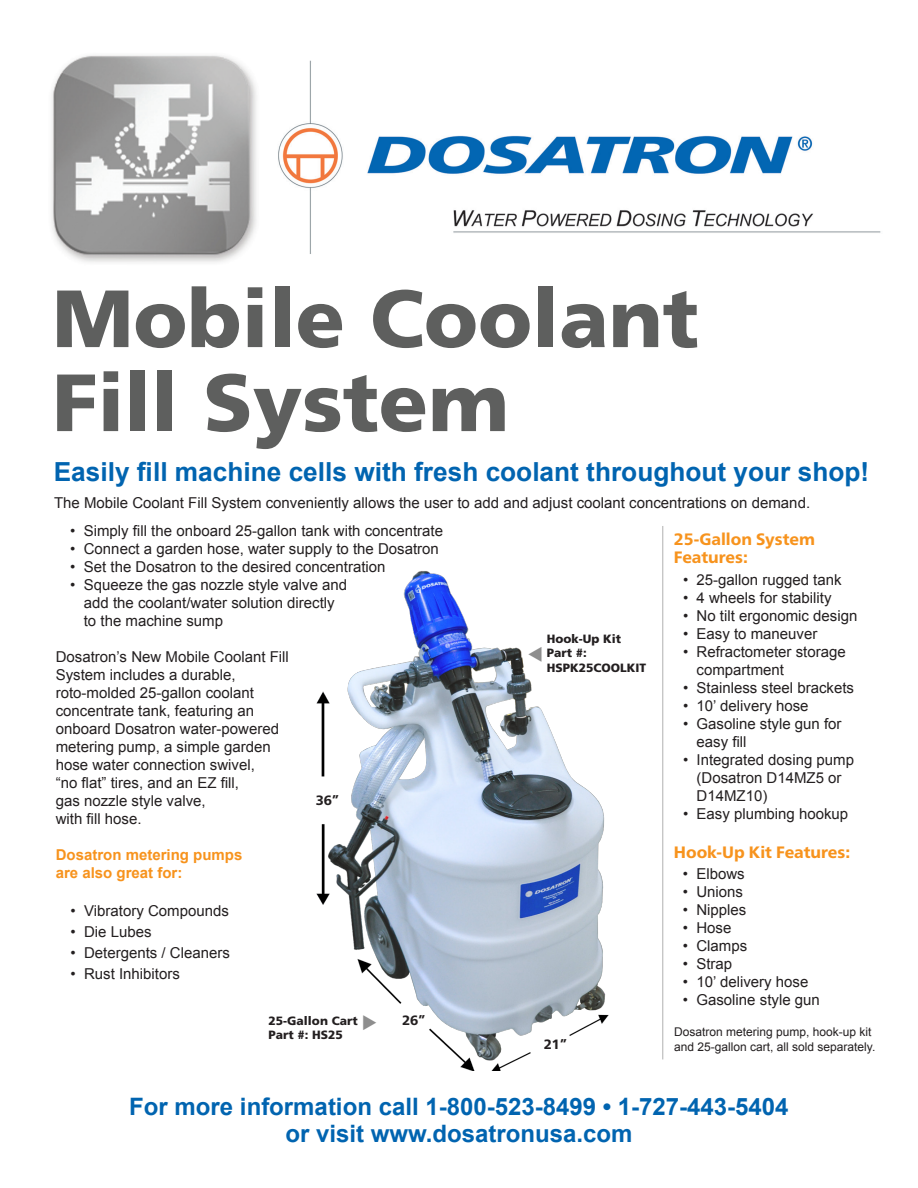
<style>
.page{position:relative;width:918px;height:1188px;background:#fff}
.page>*{position:absolute;margin:0;border:0;box-sizing:border-box;transform-origin:0 0}
.t1{font:900 81px "Frutiger";color:#5e5f5e}
.t2{font:700 26.25px "Arial";color:#0164b0}
.t3{font:700 24px "Arial";color:#0164b0}
.t4{font:800 16.5px "Frutiger Neue LT Pro";color:#f7931d}
.t5{font:15px/18px "Arial";color:#231f20}
.t6{font:700 15px "Arial";color:#f7931d}
.t7{font:800 13.5px "Frutiger Neue LT Pro";color:#231f20}
.t8{font:12px/15px "Arial";color:#231f20}
.t9{font:900 12px "Frutiger";color:#231f20}
</style>
<div class="page">
<hr style="left:662px;top:526px;width:1px;height:533px;background:#5e5f5e">
<img style="left:51px;top:55px;width:830px;height:208px">
<img style="left:316px;top:571px;width:293px;height:499px">
<svg style="left:363px;top:1014px;width:13px;height:16px"></svg>
<svg style="left:529px;top:647px;width:13px;height:15px"></svg>
<p class="t1" style="left:52px;top:270px;width:648px">Mobile Coolant</p>
<p class="t1" style="left:52px;top:354px;width:458px">Fill System</p>
<p class="t2" style="left:54px;top:454px;width:817px">Easily fill machine cells with fresh coolant throughout your shop!</p>
<p class="t5" style="left:54px;top:494px;width:758px">The Mobile Coolant Fill System conveniently allows the user to add and adjust coolant concentrations on demand.</p>
<p class="t5" style="left:70px;top:521px;width:374px">• Simply fill the onboard 25-gallon tank with concentrate</p>
<p class="t5" style="left:70px;top:539px;width:370px">• Connect a garden hose, water supply to the Dosatron</p>
<p class="t5" style="left:70px;top:557px;width:317px">• Set the Dosatron to the desired concentration</p>
<p class="t5" style="left:84px;top:575px;width:265px;text-indent:-14px">• Squeeze the gas nozzle style valve and add the coolant/water solution directly to the machine sump</p>
<p class="t4" style="left:674px;top:529px;width:143px">25-Gallon System</p>
<p class="t4" style="left:674px;top:547px;width:75px">Features:</p>
<p class="t5" style="left:683px;top:571px;width:160px">• 25-gallon rugged tank</p>
<p class="t5" style="left:683px;top:589px;width:150px">• 4 wheels for stability</p>
<p class="t5" style="left:683px;top:607px;width:176px">• No tilt ergonomic design</p>
<p class="t5" style="left:683px;top:625px;width:136px">• Easy to maneuver</p>
<p class="t5" style="left:697px;top:643px;width:151px;text-indent:-14px">• Refractometer storage compartment</p>
<p class="t5" style="left:683px;top:679px;width:173px">• Stainless steel brackets</p>
<p class="t5" style="left:683px;top:697px;width:127px">• 10’ delivery hose</p>
<p class="t5" style="left:697px;top:715px;width:147px;text-indent:-14px">• Gasoline style gun for easy fill</p>
<p class="t5" style="left:697px;top:751px;width:159px;text-indent:-14px">• Integrated dosing pump (Dosatron D14MZ5 or<br>D14MZ10)</p>
<p class="t5" style="left:683px;top:805px;width:167px">• Easy plumbing hookup</p>
<p class="t4" style="left:674px;top:842px;width:178px">Hook-Up Kit Features:</p>
<p class="t5" style="left:683px;top:865px;width:63px">• Elbows</p>
<p class="t5" style="left:683px;top:883px;width:62px">• Unions</p>
<p class="t5" style="left:683px;top:901px;width:65px">• Nipples</p>
<p class="t5" style="left:683px;top:919px;width:50px">• Hose</p>
<p class="t5" style="left:683px;top:937px;width:66px">• Clamps</p>
<p class="t5" style="left:683px;top:955px;width:51px">• Strap</p>
<p class="t5" style="left:683px;top:973px;width:127px">• 10’ delivery hose</p>
<p class="t5" style="left:683px;top:991px;width:138px">• Gasoline style gun</p>
<p class="t9" style="left:547px;top:632px;width:76px">Hook-Up Kit</p>
<p class="t9" style="left:547px;top:646px;width:42px">Part #:</p>
<p class="t9" style="left:547px;top:660px;width:101px">HSPK25COOLKIT</p>
<p class="t5" style="left:56px;top:648px;width:235px">Dosatron’s New Mobile Coolant Fill</p>
<p class="t5" style="left:56px;top:666px;width:182px">System includes a durable,</p>
<p class="t5" style="left:56px;top:684px;width:200px">roto-molded 25-gallon coolant</p>
<p class="t5" style="left:56px;top:702px;width:200px">concentrate tank, featuring an</p>
<p class="t5" style="left:56px;top:720px;width:225px">onboard Dosatron water-powered</p>
<p class="t5" style="left:56px;top:738px;width:217px">metering pump, a simple garden</p>
<p class="t5" style="left:56px;top:756px;width:201px">hose water connection swivel,</p>
<p class="t5" style="left:56px;top:774px;width:185px">“no flat” tires, and an EZ fill,</p>
<p class="t5" style="left:56px;top:792px;width:152px">gas nozzle style valve,</p>
<p class="t5" style="left:56px;top:810px;width:87px">with fill hose.</p>
<p class="t6" style="left:56px;top:845px;width:188px">Dosatron metering pumps</p>
<p class="t6" style="left:56px;top:863px;width:128px">are also great for:</p>
<p class="t7" style="left:316px;top:792px;width:25px">36”</p>
<p class="t5" style="left:71px;top:902px;width:160px">• Vibratory Compounds</p>
<p class="t5" style="left:71px;top:923px;width:83px">• Die Lubes</p>
<p class="t5" style="left:71px;top:944px;width:161px">• Detergents / Cleaners</p>
<p class="t5" style="left:71px;top:965px;width:111px">• Rust Inhibitors</p>
<p class="t9" style="left:269px;top:1014px;width:91px">25-Gallon Cart</p>
<p class="t7" style="left:402px;top:1012px;width:25px">26”</p>
<p class="t9" style="left:269px;top:1028px;width:76px">Part #: HS25</p>
<p class="t7" style="left:544px;top:1036px;width:25px">21”</p>
<p class="t8" style="left:674px;top:1024px;width:203px">Dosatron metering pump, hook-up kit and 25-gallon cart, all sold separately.</p>
<p class="t3" style="left:129px;top:1091px;width:661px">For more information call 1-800-523-8499 • 1-727-443-5404</p>
<p class="t3" style="left:285px;top:1118px;width:349px">or visit www.dosatronusa.com</p>
</div>
